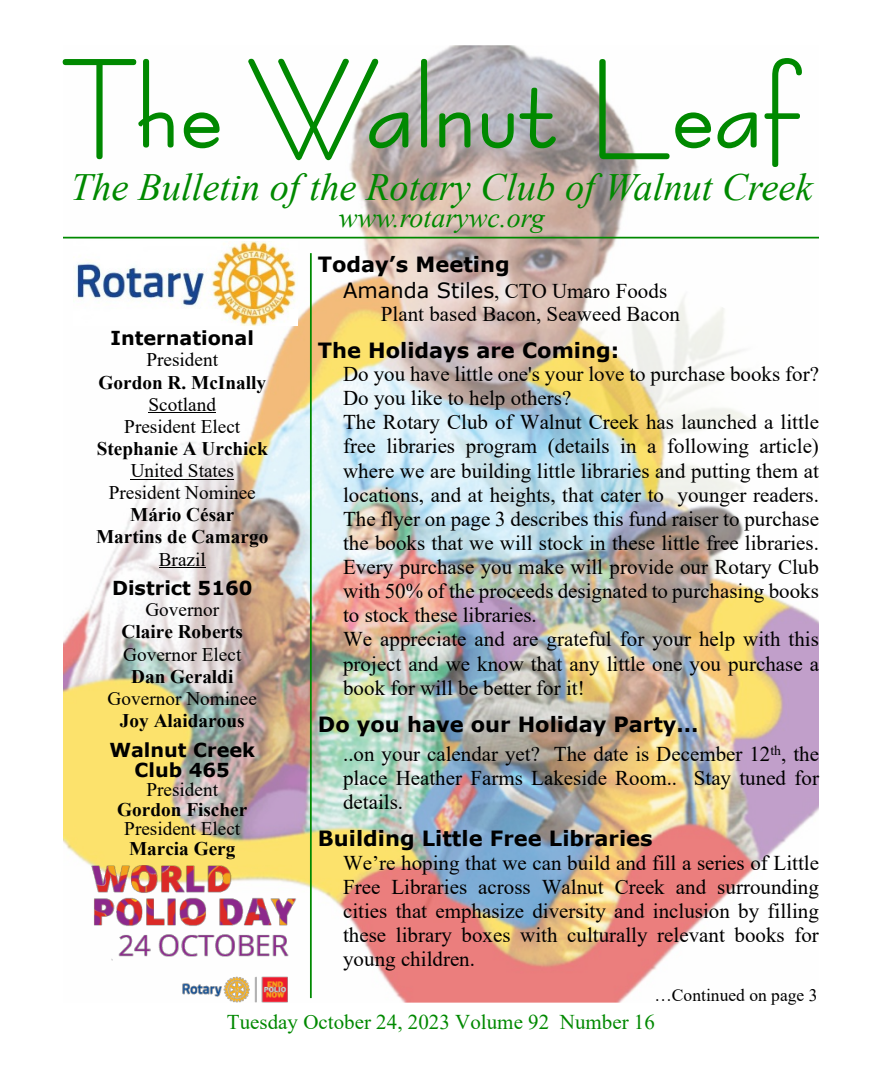
<style>
.page{position:relative;width:882px;height:1071px;background:#fff}
.page>*{position:absolute;margin:0;border:0;box-sizing:border-box;transform-origin:0 0}
.t1{font:italic 38.5px "Times New Roman";color:#008900}
.t2{font:italic 28px "Times New Roman";color:#008900}
.t3{font:21px/24.2px "Times New Roman";color:#000}
.t4{font:700 21px "Verdana";color:#000}
.t5{font:21px "Times New Roman";color:#008900}
.t6{font:19.25px/22.1px "Times New Roman";color:#000;text-align:center}
.t7{font:700 19.25px/22.1px "Times New Roman";color:#000;text-align:center}
.t8{font:700 19.25px/20.8px "Verdana";color:#000;text-align:center}
.t9{font:17.5px "Times New Roman";color:#000}
.s1{font-family:"Verdana"}
</style>
<div class="page">
<img style="left:63px;top:46px;width:756px;height:957px">
<svg style="left:63px;top:59px;width:111px;height:100px"></svg>
<svg style="left:184px;top:112px;width:36px;height:36px"></svg>
<svg style="left:248px;top:59px;width:160px;height:101px"></svg>
<div style="left:421px;top:59px;width:6px;height:89px;background:#008900;border-radius:3px"></div>
<svg style="left:439px;top:112px;width:31px;height:36px"></svg>
<svg style="left:482px;top:113px;width:32px;height:35px"></svg>
<svg style="left:520px;top:88px;width:36px;height:60px;background:#7fa380"></svg>
<svg style="left:599px;top:59px;width:112px;height:100px"></svg>
<svg style="left:717px;top:112px;width:40px;height:36px"></svg>
<svg style="left:764px;top:58px;width:38px;height:109px"></svg>
<hr style="left:63px;top:237px;width:756px;height:2px;background:#008900">
<hr style="left:310px;top:253px;width:2px;height:745px;background:#008900">
<img style="left:73px;top:242px;width:224px;height:84px">
<hr style="left:149px;top:412px;width:67px;height:1px;background:#000">
<hr style="left:131px;top:479px;width:103px;height:1px;background:#000">
<hr style="left:159px;top:567px;width:47px;height:1px;background:#000">
<img style="left:85px;top:860px;width:217px;height:143px">
<h1 class="t1" style="left:71px;top:174px;width:743px">The Bulletin of the Rotary Club of Walnut Creek</h1>
<h2 class="t2" style="left:339px;top:208px;width:207px">www.rotarywc.org</h2>
<p class="t8" style="left:111px;top:329px;width:145px">International</p>
<p class="t6" style="left:146px;top:351px;width:73px">President</p>
<p class="t7" style="left:99px;top:373px;width:169px">Gordon R. McInally</p>
<p class="t6" style="left:124px;top:395px;width:117px">Scotland<br>President Elect</p>
<p class="t7" style="left:97px;top:439px;width:173px">Stephanie A Urchick</p>
<p class="t6" style="left:109px;top:461px;width:149px">United States<br>President Nominee</p>
<p class="t7" style="left:96px;top:506px;width:174px">Mário César<br>Martins de Camargo</p>
<p class="t6" style="left:159px;top:550px;width:48px">Brazil</p>
<p class="t8" style="left:112px;top:579px;width:142px">District 5160</p>
<p class="t6" style="left:145px;top:601px;width:75px">Governor</p>
<p class="t7" style="left:122px;top:623px;width:123px">Claire Roberts</p>
<p class="t6" style="left:123px;top:645px;width:120px">Governor Elect</p>
<p class="t7" style="left:131px;top:667px;width:104px">Dan Geraldi</p>
<p class="t6" style="left:108px;top:689px;width:151px">Governor Nominee</p>
<p class="t7" style="left:120px;top:712px;width:126px">Joy Alaidarous</p>
<p class="t8" style="left:109px;top:741px;width:147px">Walnut Creek<br>Club 465</p>
<p class="t6" style="left:146px;top:780px;width:73px">President</p>
<p class="t7" style="left:117px;top:800px;width:132px">Gordon Fischer</p>
<p class="t6" style="left:124px;top:820px;width:117px">President Elect</p>
<p class="t7" style="left:129px;top:840px;width:108px">Marcia Gerg</p>
<p class="t4" style="left:318px;top:256px;width:193px">Today’s Meeting</p>
<p class="t3" style="left:381px;top:281px;width:301px;line-height:23.3px;text-indent:-38px"><span class="s1">Amanda Stiles</span>, CTO Umaro Foods<br>Plant based Bacon, Seaweed Bacon</p>
<p class="t4" style="left:318px;top:342px;width:303px">The Holidays are Coming:</p>
<p class="t3" style="left:343px;top:364px;width:477px">Do you have little one's your love to purchase books for?<br>Do you like to help others?<br>The Rotary Club of Walnut Creek has launched a little free libraries program (details in a following article) where we are building little libraries and putting them at locations, and at heights, that cater to younger readers.<br>The flyer on page 3 describes this fund raiser to purchase the books that we will stock in these little free libraries.<br>Every purchase you make will provide our Rotary Club with 50% of the proceeds designated to purchasing books to stock these libraries.<br>We appreciate and are grateful for your help with this project and we know that any little one you purchase a book for will be better for it!</p>
<p class="t4" style="left:318px;top:716px;width:382px">Do you have our Holiday Party…</p>
<p class="t3" style="left:343px;top:744px;width:477px;text-align:justify">..on your calendar yet? The date is December 12<sup>th</sup>, the place Heather Farms Lakeside Room.. Stay tuned for details.</p>
<p class="t4" style="left:318px;top:830px;width:336px">Building Little Free Libraries</p>
<p class="t3" style="left:343px;top:852px;width:477px;text-align:justify">We’re hoping that we can build and fill a series of Little Free Libraries across Walnut Creek and surrounding cities that emphasize diversity and inclusion by filling these library boxes with culturally relevant books for young children.</p>
<p class="t9" style="left:654px;top:989px;width:164px">…Continued on page 3</p>
<p class="t5" style="left:227px;top:1014px;width:430px">Tuesday October 24, 2023 Volume 92 Number 16</p>
</div>
